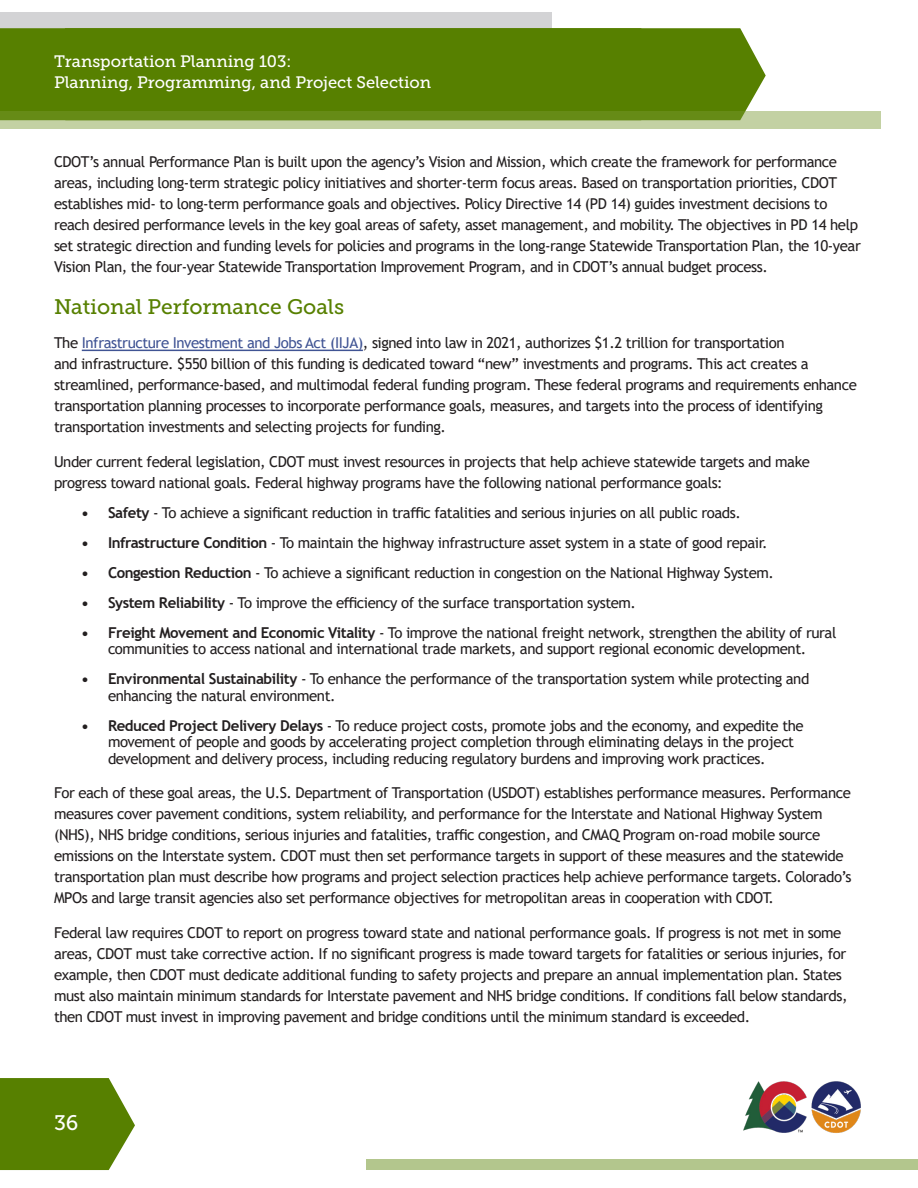
<style>
.page{position:relative;width:918px;height:1188px;background:#fff}
.page>*{position:absolute;margin:0;border:0;box-sizing:border-box;transform-origin:0 0}
.H3_Title_Body__Green{font:21px "Museo Slab 500";color:#578000}
.t1{font:21px "Museo Slab 500";color:#fff}
.t2{font:16.5px/21px "Museo Slab 500";color:#fff}
.Body_10_14{font:15px/21px "Trebuchet MS";letter-spacing:-.03em;color:#231f20}
.s1{color:#405494}
.s2{font-weight:700}
</style>
<div class="page">
<div style="left:0;top:13px;width:552px;height:16px;background:#d3d3d5"></div>
<svg style="left:667px;top:28px;width:99px;height:83px;background:#6b8f1f"></svg>
<div style="left:0;top:28px;width:667px;height:83px;background:#578000"></div>
<svg style="left:0;top:1078px;width:135px;height:92px;background:#668b17"></svg>
<img style="left:743px;top:1081px;width:118px;height:52px">
<svg style="left:0;top:111px;width:881px;height:18px;background:#9ab265"></svg>
<div style="left:366px;top:1160px;width:552px;height:10px;background:#b3c68d"></div>
<hr style="left:82px;top:350px;width:281px;height:1px;background:#405494">
<p class="t2" style="left:54px;top:51px;width:379px">Transportation Planning 103:<br>Planning, Programming, and Project Selection</p>
<p class="Body_10_14" style="left:54px;top:151px;width:808px">CDOT’s annual Performance Plan is built upon the agency’s Vision and Mission, which create the framework for performance areas, including long-term strategic policy initiatives and shorter-term focus areas. Based on transportation priorities, CDOT establishes mid- to long-term performance goals and objectives. Policy Directive 14 (PD 14) guides investment decisions to reach desired performance levels in the key goal areas of safety, asset management, and mobility. The objectives in PD 14 help set strategic direction and funding levels for policies and programs in the long-range Statewide Transportation Plan, the 10-year Vision Plan, the four-year Statewide Transportation Improvement Program, and in CDOT’s annual budget process.</p>
<h2 class="H3_Title_Body__Green" style="left:54px;top:295px;width:292px">National Performance Goals</h2>
<p class="Body_10_14" style="left:54px;top:333px;width:804px">The <span class="s1">Infrastructure Investment and Jobs Act (IIJA)</span>, signed into law in 2021, authorizes $1.2 trillion for transportation<br>and infrastructure. $550 billion of this funding is dedicated toward “new” investments and programs. This act creates a streamlined, performance-based, and multimodal federal funding program. These federal programs and requirements enhance transportation planning processes to incorporate performance goals, measures, and targets into the process of identifying transportation investments and selecting projects for funding.</p>
<p class="Body_10_14" style="left:54px;top:451px;width:758px">Under current federal legislation, CDOT must invest resources in projects that help achieve statewide targets and make progress toward national goals. Federal highway programs have the following national performance goals:</p>
<p class="Body_10_14" style="left:81px;top:502px;width:661px"><span class="s2">• Safety</span> - To achieve a significant reduction in traffic fatalities and serious injuries on all public roads.</p>
<p class="Body_10_14" style="left:81px;top:532px;width:688px"><span class="s2">• Infrastructure Condition</span> - To maintain the highway infrastructure asset system in a state of good repair.</p>
<p class="Body_10_14" style="left:81px;top:562px;width:694px"><span class="s2">• Congestion Reduction</span> - To achieve a significant reduction in congestion on the National Highway System.</p>
<p class="Body_10_14" style="left:81px;top:592px;width:557px"><span class="s2">• System Reliability</span> - To improve the efficiency of the surface transportation system.</p>
<p class="Body_10_14" style="left:81px;top:624px;width:757px;line-height:16.5px;text-align:center"><span class="s2">• Freight Movement and Economic Vitality</span> - To improve the national freight network, strengthen the ability of rural communities to access national and international trade markets, and support regional economic development.</p>
<p class="Body_10_14" style="left:108px;top:671px;width:703px;line-height:16.5px;text-indent:-27px"><span class="s2">• Environmental Sustainability</span> - To enhance the performance of the transportation system while protecting and enhancing the natural environment.</p>
<p class="Body_10_14" style="left:108px;top:717px;width:697px;line-height:16.5px;text-indent:-27px"><span class="s2">• Reduced Project Delivery Delays</span> - To reduce project costs, promote jobs and the economy, and expedite the movement of people and goods by accelerating project completion through eliminating delays in the project development and delivery process, including reducing regulatory burdens and improving work practices.</p>
<p class="Body_10_14" style="left:54px;top:783px;width:799px">For each of these goal areas, the U.S. Department of Transportation (USDOT) establishes performance measures. Performance measures cover pavement conditions, system reliability, and performance for the Interstate and National Highway System (NHS), NHS bridge conditions, serious injuries and fatalities, traffic congestion, and CMAQ Program on-road mobile source emissions on the Interstate system. CDOT must then set performance targets in support of these measures and the statewide transportation plan must describe how programs and project selection practices help achieve performance targets. Colorado’s MPOs and large transit agencies also set performance objectives for metropolitan areas in cooperation with CDOT.</p>
<p class="Body_10_14" style="left:54px;top:922px;width:795px">Federal law requires CDOT to report on progress toward state and national performance goals. If progress is not met in some areas, CDOT must take corrective action. If no significant progress is made toward targets for fatalities or serious injuries, for example, then CDOT must dedicate additional funding to safety projects and prepare an annual implementation plan. States must also maintain minimum standards for Interstate pavement and NHS bridge conditions. If conditions fall below standards, then CDOT must invest in improving pavement and bridge conditions until the minimum standard is exceeded.</p>
<h1 class="t1" style="left:54px;top:1111px;width:26px">36</h1>
</div>
